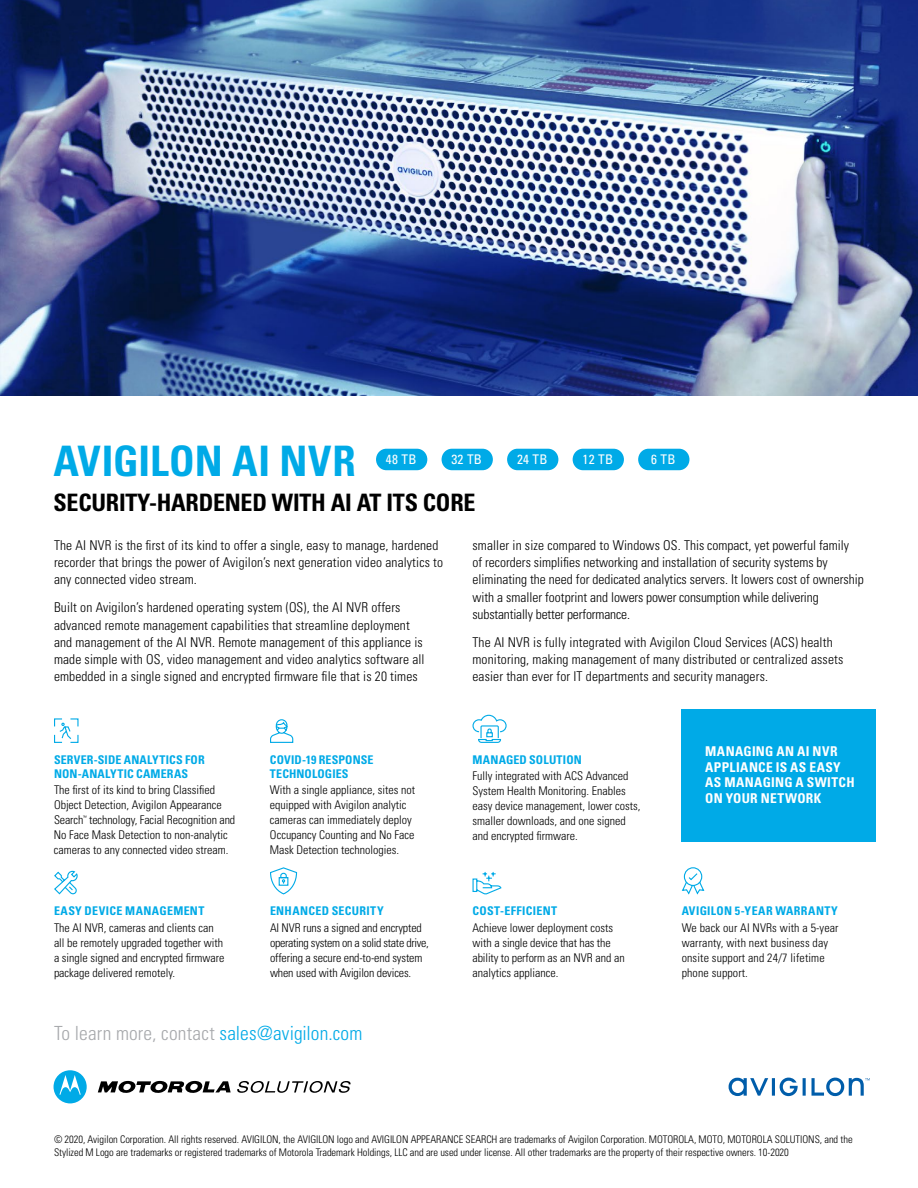
<style>
.page{position:relative;width:918px;height:1188px;background:#fff}
.page>*{position:absolute;margin:0;border:0;box-sizing:border-box;transform-origin:0 0}
.t1{font:700 condensed 42px "Univers LT Std";letter-spacing:.005em;color:#00aae7}
.t2{font:700 condensed 24px "Univers LT Std";letter-spacing:-.01em;color:#000}
.t3{font:300 condensed 19.5px "Univers LT Std";letter-spacing:.01em;color:#a7a9ac}
.t4{font:300 condensed 13.5px/17.2px "Univers LT Std";letter-spacing:.01em;color:#000}
.t5{font:700 condensed 13.5px/15.8px "Univers LT Std";letter-spacing:.025em;color:#fff}
.t6{font:condensed 13.35px "Univers LT Std";letter-spacing:.02em;color:#fff}
.t7{font:300 condensed 12px/15px "Univers LT Std";color:#000}
.t8{font:700 condensed 12px/14.2px "Univers LT Std";letter-spacing:.025em;color:#00aae7}
.t9{font:700 condensed 12px/14.2px "Univers LT Std";letter-spacing:.005em;color:#00aae7}
.t10{font:300 condensed 10.5px/13.5px "Univers LT Std";letter-spacing:-.005em;color:#000}
.t11{font:300 condensed 4.8px "Univers LT Std";color:#000}
.s1{color:#00aae7}
</style>
<div class="page">
<img style="left:0;top:0;width:918px;height:395px">
<svg style="left:729px;top:1078px;width:141px;height:18px"></svg>
<svg style="left:98px;top:1081px;width:133px;height:12px"></svg>
<svg style="left:54px;top:1070px;width:33px;height:33px"></svg>
<svg style="left:237px;top:1081px;width:114px;height:12px"></svg>
<svg style="left:54px;top:718px;width:25px;height:25px"></svg>
<svg style="left:270px;top:719px;width:24px;height:24px"></svg>
<svg style="left:472px;top:714px;width:35px;height:29px"></svg>
<svg style="left:54px;top:870px;width:24px;height:25px"></svg>
<svg style="left:270px;top:867px;width:28px;height:28px"></svg>
<svg style="left:472px;top:872px;width:30px;height:22px"></svg>
<svg style="left:681px;top:867px;width:24px;height:28px"></svg>
<div style="left:507px;top:449px;width:51px;height:21px;background:#00aae7;border-radius:11px"></div>
<div style="left:573px;top:449px;width:51px;height:21px;background:#00aae7;border-radius:11px"></div>
<div style="left:638px;top:449px;width:51px;height:21px;background:#00aae7;border-radius:11px"></div>
<div style="left:442px;top:449px;width:51px;height:21px;background:#00aae7;border-radius:11px"></div>
<div style="left:376px;top:449px;width:51px;height:21px;background:#00aae7;border-radius:11px"></div>
<div style="left:682px;top:709px;width:194px;height:133px;background:#00aae7"></div>
<h1 class="t1" style="left:54px;top:435px;width:304px">AVIGILON AI NVR</h1>
<h2 class="t2" style="left:54px;top:488px;width:423px">SECURITY-HARDENED WITH AI AT ITS CORE</h2>
<p class="t6" style="left:386px;top:451px;width:32px">48 TB</p>
<p class="t6" style="left:451px;top:451px;width:32px">32 TB</p>
<p class="t6" style="left:517px;top:451px;width:32px">24 TB</p>
<p class="t6" style="left:583px;top:451px;width:32px">12 TB</p>
<p class="t6" style="left:651px;top:451px;width:26px">6 TB</p>
<p class="t4" style="left:54px;top:536px;width:391px">The AI NVR is the first of its kind to offer a single, easy to manage, hardened recorder that brings the power of Avigilon’s next generation video analytics to any connected video stream.</p>
<p class="t4" style="left:54px;top:599px;width:372px">Built on Avigilon’s hardened operating system (OS), the AI NVR offers advanced remote management capabilities that streamline deployment and management of the AI NVR. Remote management of this appliance is made simple with OS, video management and video analytics software all embedded in a single signed and encrypted firmware file that is 20 times</p>
<p class="t8" style="left:54px;top:752px;width:152px">SERVER-SIDE ANALYTICS FOR<br>NON-ANALYTIC CAMERAS</p>
<p class="t7" style="left:54px;top:783px;width:169px">The first of its kind to bring Classified<br>Object Detection, Avigilon Appearance<br>Search</p>
<p class="t11" style="left:83px;top:815px;width:5px">™</p>
<p class="t7" style="left:54px;top:813px;width:183px;text-indent:35px">technology, Facial Recognition and<br>No Face Mask Detection to non-analytic cameras to any connected video stream.</p>
<p class="t8" style="left:54px;top:904px;width:152px">EASY DEVICE MANAGEMENT</p>
<p class="t7" style="left:54px;top:920px;width:172px">The AI NVR, cameras and clients can all be remotely upgraded together with a single signed and encrypted firmware package delivered remotely.</p>
<p class="t9" style="left:270px;top:752px;width:105px">COVID-19 RESPONSE<br>TECHNOLOGIES</p>
<p class="t7" style="left:270px;top:783px;width:147px">With a single appliance, sites not equipped with Avigilon analytic cameras can immediately deploy<br>Occupancy Counting and No Face<br>Mask Detection technologies.</p>
<p class="t8" style="left:270px;top:904px;width:115px">ENHANCED SECURITY</p>
<p class="t7" style="left:270px;top:920px;width:160px">AI NVR runs a signed and encrypted operating system on a solid state drive, offering a secure end-to-end system when used with Avigilon devices.</p>
<h3 class="t3" style="left:54px;top:1022px;width:310px">To learn more, contact <span class="s1">sales@avigilon.com</span></h3>
<p class="t4" style="left:472px;top:536px;width:393px">smaller in size compared to Windows OS. This compact, yet powerful family<br>of recorders simplifies networking and installation of security systems by eliminating the need for dedicated analytics servers. It lowers cost of ownership with a smaller footprint and lowers power consumption while delivering substantially better performance.</p>
<p class="t4" style="left:472px;top:633px;width:372px">The AI NVR is fully integrated with Avigilon Cloud Services (ACS) health monitoring, making management of many distributed or centralized assets easier than ever for IT departments and security managers.</p>
<p class="t8" style="left:472px;top:752px;width:111px">MANAGED SOLUTION</p>
<p class="t7" style="left:472px;top:769px;width:169px">Fully integrated with ACS Advanced System Health Monitoring. Enables easy device management, lower costs, smaller downloads, and one signed and encrypted firmware.</p>
<p class="t8" style="left:472px;top:904px;width:86px">COST-EFFICIENT</p>
<p class="t7" style="left:472px;top:920px;width:154px">Achieve lower deployment costs with a single device that has the ability to perform as an NVR and an analytics appliance.</p>
<p class="t5" style="left:705px;top:743px;width:151px">MANAGING AN AI NVR<br>APPLIANCE IS AS EASY<br>AS MANAGING A SWITCH<br>ON YOUR NETWORK</p>
<p class="t8" style="left:682px;top:904px;width:158px">AVIGILON 5-YEAR WARRANTY</p>
<p class="t7" style="left:682px;top:920px;width:158px">We back our AI NVRs with a 5-year warranty, with next business day onsite support and 24/7 lifetime phone support.</p>
<p class="t10" style="left:54px;top:1132px;width:800px">© 2020, Avigilon Corporation. All rights reserved. AVIGILON, the AVIGILON logo and AVIGILON APPEARANCE SEARCH are trademarks of Avigilon Corporation. MOTOROLA, MOTO, MOTOROLA SOLUTIONS, and the<br>Stylized M Logo are trademarks or registered trademarks of Motorola Trademark Holdings, LLC and are used under license. All other trademarks are the property of their respective owners. 10-2020</p>
</div>
